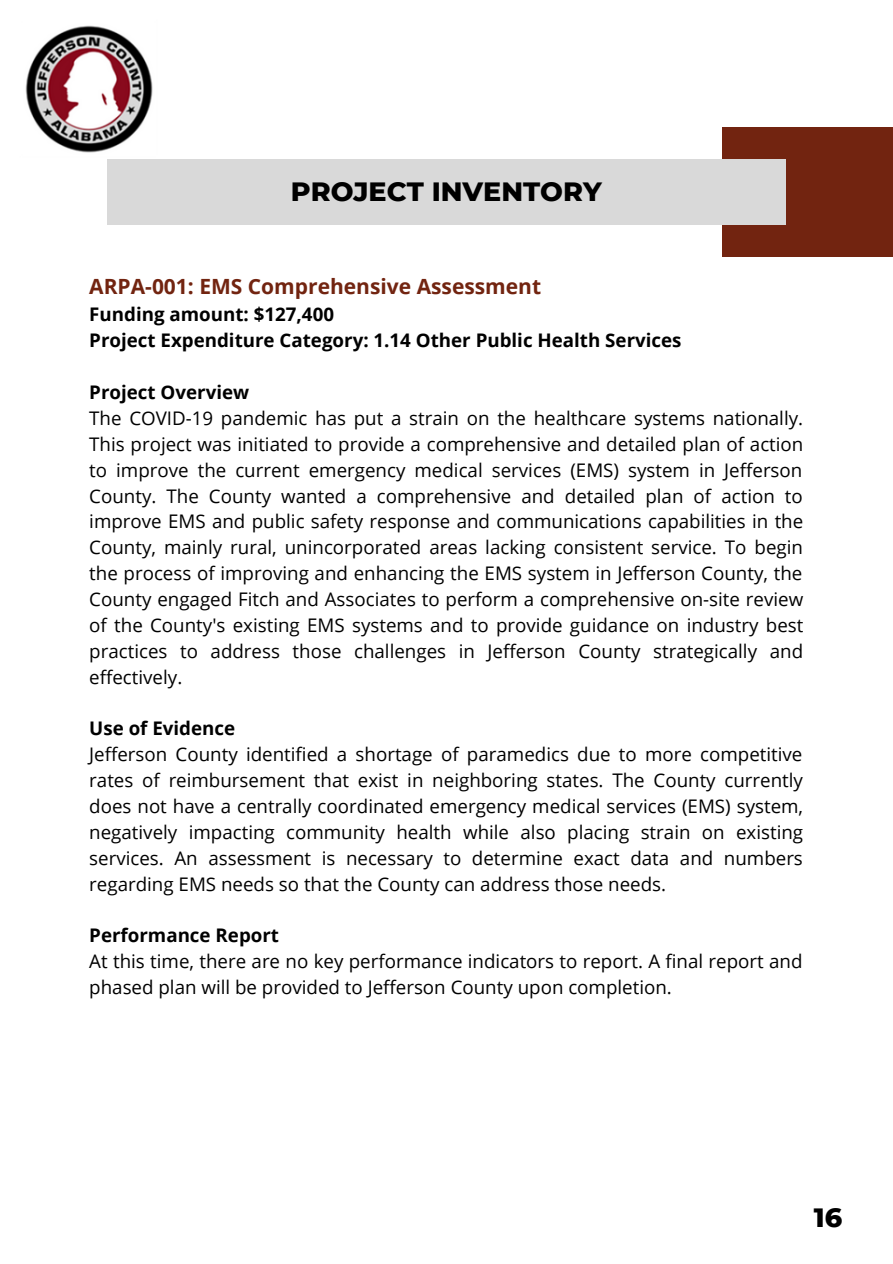
<style>
.page{position:relative;width:893px;height:1264px;background:#fff}
.page>*{position:absolute;margin:0;border:0;box-sizing:border-box;transform-origin:0 0}
.t1{font:800 27px "Montserrat";color:#000}
.t2{font:700 21px "Open Sans";color:#722410}
.t3{font:18.75px/25.8px "Open Sans";color:#000;text-align:justify}
.t4{font:700 18.75px/25.8px "Open Sans";color:#000}
</style>
<div class="page">
<div style="left:721px;top:127px;width:171px;height:130px;background:#722410"></div>
<div style="left:107px;top:160px;width:678px;height:65px;background:#d9d9d9"></div>
<img style="left:25px;top:25px;width:128px;height:128px">
<h1 class="t1" style="left:291px;top:175px;width:312px">PROJECT INVENTORY</h1>
<p class="t2" style="left:89px;top:272px;width:453px">ARPA-001: EMS Comprehensive Assessment</p>
<p class="t4" style="left:89px;top:301px;width:593px">Funding amount: $127,400<br>Project Expenditure Category: 1.14 Other Public Health Services</p>
<p class="t4" style="left:89px;top:379px;width:161px">Project Overview</p>
<p class="t3" style="left:89px;top:405px;width:715px">The COVID-19 pandemic has put a strain on the healthcare systems nationally.<br>This project was initiated to provide a comprehensive and detailed plan of action to improve the current emergency medical services (EMS) system in Jefferson County. The County wanted a comprehensive and detailed plan of action to improve EMS and public safety response and communications capabilities in the County, mainly rural, unincorporated areas lacking consistent service. To begin the process of improving and enhancing the EMS system in Jefferson County, the County engaged Fitch and Associates to perform a comprehensive on-site review of the County's existing EMS systems and to provide guidance on industry best practices to address those challenges in Jefferson County strategically and effectively.</p>
<p class="t4" style="left:89px;top:715px;width:147px">Use of Evidence</p>
<p class="t3" style="left:89px;top:741px;width:715px">Jefferson County identified a shortage of paramedics due to more competitive rates of reimbursement that exist in neighboring states. The County currently does not have a centrally coordinated emergency medical services (EMS) system, negatively impacting community health while also placing strain on existing services. An assessment is necessary to determine exact data and numbers regarding EMS needs so that the County can address those needs.</p>
<p class="t4" style="left:89px;top:922px;width:191px">Performance Report</p>
<p class="t3" style="left:89px;top:947px;width:714px">At this time, there are no key performance indicators to report. A final report and phased plan will be provided to Jefferson County upon completion.</p>
<h1 class="t1" style="left:813px;top:1200px;width:30px">16</h1>
</div>
